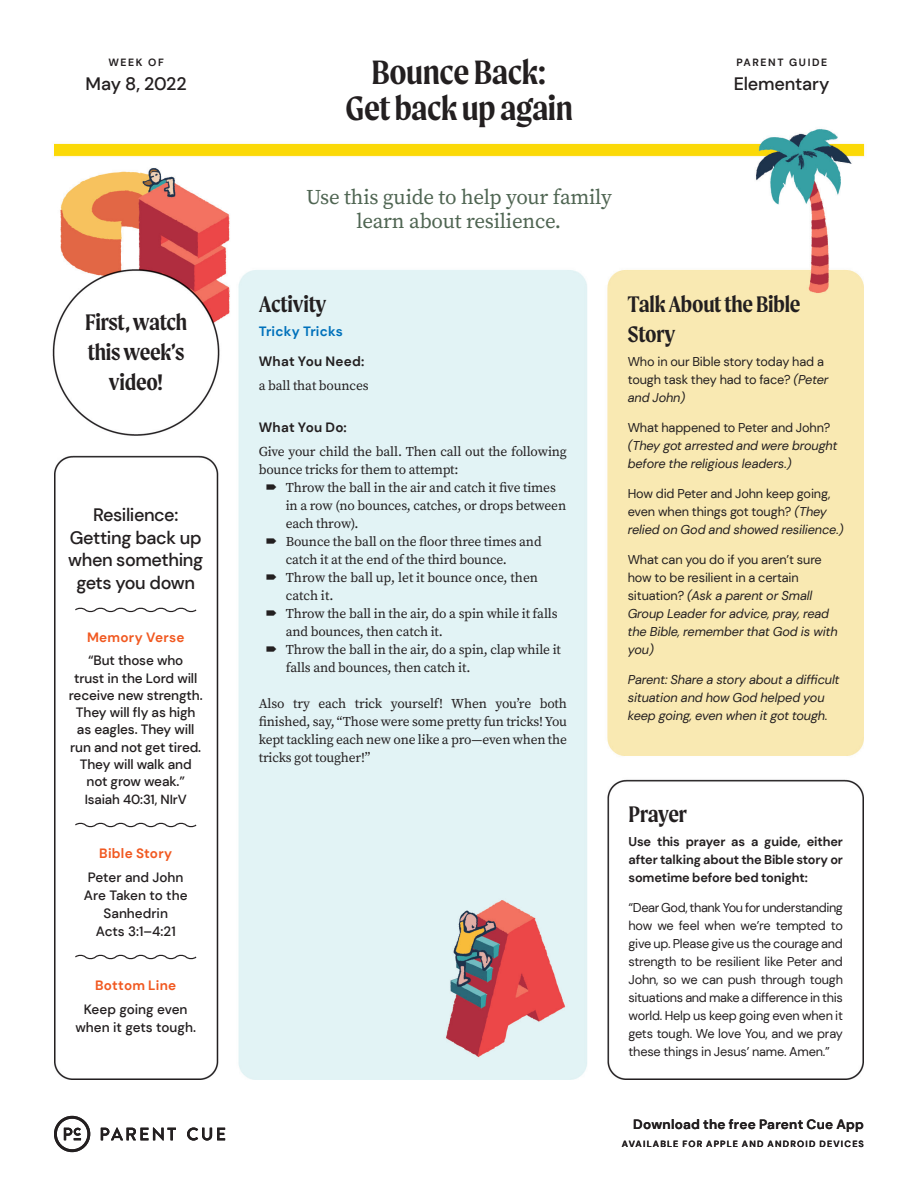
<style>
.page{position:relative;width:918px;height:1188px;background:#fff}
.page>*{position:absolute;margin:0;border:0;box-sizing:border-box;transform-origin:0 0}
.t1{font:600 36px/36px "Moret";letter-spacing:-.015em;color:#231f20;text-align:center}
.t2{font:600 24px/30px "Moret";letter-spacing:-.01em;color:#231f20}
.t3{font:21px/24px "Source Serif Pro";letter-spacing:-.01em;color:#4f6552;text-align:center}
.t4{font:500 18px/22.5px "DM Sans";letter-spacing:-.02em;color:#231f20;text-align:center}
.t5{font:13.5px/18px "Source Serif Pro";letter-spacing:-.01em;color:#231f20}
.t6{font:500 13.5px/17.2px "DM Sans";letter-spacing:-.01em;color:#231f20;text-align:center}
.t7{font:700 13.5px "DM Sans";letter-spacing:.015em;color:#231f20}
.t8{font:700 13.5px "DM Sans";letter-spacing:.02em;color:#f15921}
.t9{font:700 13.5px "DM Sans";letter-spacing:.015em;color:#0071bb}
.t10{font:500 13.2px "DM Sans";letter-spacing:-.01em;color:#231f20}
.t11{font:12.75px/18px "DM Sans";letter-spacing:-.01em;color:#231f20}
.t12{font:italic 12.75px/18px "DM Sans";letter-spacing:-.01em;color:#231f20}
.t13{font:700 12.75px/18px "DM Sans";letter-spacing:-.01em;color:#231f20;text-align:justify}
.t14{font:700 10.5px "DM Sans";letter-spacing:.15em;color:#231f20}
.t15{font:700 9px "DM Sans";letter-spacing:.13em;color:#231f20}
.s1{font-style:italic}
.s2{font-style:normal}
</style>
<div class="page">
<img style="left:52px;top:129px;width:813px;height:1024px">
<svg style="left:74px;top:606px;width:124px;height:8px"></svg>
<svg style="left:74px;top:821px;width:124px;height:8px"></svg>
<svg style="left:74px;top:953px;width:124px;height:8px"></svg>
<svg style="left:101px;top:1127px;width:75px;height:14px"></svg>
<svg style="left:187px;top:1127px;width:38px;height:14px"></svg>
<svg style="left:54px;top:1116px;width:36px;height:36px"></svg>
<svg style="left:267px;top:484px;width:9px;height:6px"></svg>
<svg style="left:267px;top:538px;width:9px;height:6px"></svg>
<svg style="left:267px;top:574px;width:9px;height:6px"></svg>
<svg style="left:267px;top:610px;width:9px;height:6px"></svg>
<svg style="left:267px;top:646px;width:9px;height:6px"></svg>
<p class="t14" style="left:108px;top:56px;width:57px">WEEK OF</p>
<h3 class="t4" style="left:86px;top:72px;width:103px">May 8, 2022</h3>
<h2 class="t2" style="left:85px;top:307px;width:104px;text-align:center">First, watch this week’s video!</h2>
<h3 class="t4" style="left:68px;top:504px;width:136px">Resilience:<br>Getting back up when something gets you down</h3>
<p class="t8" style="left:87px;top:629px;width:99px">Memory Verse</p>
<p class="t6" style="left:69px;top:652px;width:135px">“But those who<br>trust in the Lord will receive new strength.<br>They will fly as high as eagles. They will run and not get tired.<br>They will walk and not grow weak.”</p>
<p class="t10" style="left:85px;top:791px;width:103px">Isaiah 40:31, NIrV</p>
<p class="t8" style="left:99px;top:845px;width:75px">Bible Story</p>
<p class="t6" style="left:84px;top:868px;width:105px;line-height:18px">Peter and John<br>Are Taken to the<br>Sanhedrin<br>Acts 3:1–4:21</p>
<p class="t8" style="left:95px;top:977px;width:83px">Bottom Line</p>
<p class="t6" style="left:75px;top:1000px;width:122px;line-height:18px">Keep going even when it gets tough.</p>
<h1 class="t1" style="left:345px;top:54px;width:229px">Bounce Back:<br>Get back up again</h1>
<h3 class="t3" style="left:306px;top:185px;width:307px">Use this guide to help your family learn about resilience.</h3>
<p class="t14" style="left:736px;top:56px;width:92px">PARENT GUIDE</p>
<h3 class="t4" style="left:734px;top:72px;width:97px">Elementary</h3>
<h2 class="t2" style="left:259px;top:289px;width:69px">Activity</h2>
<p class="t9" style="left:259px;top:323px;width:85px">Tricky Tricks</p>
<p class="t7" style="left:259px;top:353px;width:107px">What You Need:</p>
<p class="t5" style="left:259px;top:376px;width:111px">a ball that bounces</p>
<p class="t7" style="left:259px;top:419px;width:90px">What You Do:</p>
<p class="t5" style="left:259px;top:442px;width:310px">Give your child the ball. Then call out the following bounce tricks for them to attempt:</p>
<p class="t5" style="left:286px;top:478px;width:282px">Throw the ball in the air and catch it five times in a row (no bounces, catches, or drops between each throw).<br>Bounce the ball on the floor three times and catch it at the end of the third bounce.<br>Throw the ball up, let it bounce once, then catch it.<br>Throw the ball in the air, do a spin while it falls and bounces, then catch it.<br>Throw the ball in the air, do a spin, clap while it falls and bounces, then catch it.</p>
<p class="t5" style="left:259px;top:694px;width:310px;text-align:justify">Also try each trick yourself! When you’re both finished, say, “Those were some pretty fun tricks! You kept tackling each new one like a pro—even when the tricks got tougher!”</p>
<h2 class="t2" style="left:628px;top:289px;width:174px">Talk About the Bible<br>Story</h2>
<p class="t11" style="left:628px;top:352px;width:202px">Who in our Bible story today had a tough task they had to face? <span class="s1">(Peter and John)</span></p>
<p class="t11" style="left:628px;top:419px;width:204px">What happened to Peter and John?</p>
<p class="t12" style="left:628px;top:437px;width:211px">(They got arrested and were brought before the religious leaders.)</p>
<p class="t11" style="left:628px;top:485px;width:217px">How did Peter and John keep going, even when things got tough? <span class="s1">(They relied on God and showed resilience.)</span></p>
<p class="t12" style="left:628px;top:551px;width:211px"><span class="s2">What can you do if you aren’t sure how to be resilient in a certain situation?</span> (Ask a parent or Small<br>Group Leader for advice, pray, read the Bible, remember that God is with you)</p>
<p class="t12" style="left:628px;top:671px;width:213px">Parent: Share a story about a difficult situation and how God helped you keep going, even when it got tough.</p>
<h2 class="t2" style="left:628px;top:799px;width:60px">Prayer</h2>
<p class="t13" style="left:628px;top:833px;width:216px">Use this prayer as a guide, either after talking about the Bible story or sometime before bed tonight:</p>
<p class="t11" style="left:628px;top:899px;width:216px;text-align:justify">“Dear God, thank You for understanding how we feel when we’re tempted to give up. Please give us the courage and strength to be resilient like Peter and John, so we can push through tough situations and make a difference in this world. Help us keep going even when it gets tough. We love You, and we pray these things in Jesus’ name. Amen.”</p>
<p class="t7" style="left:633px;top:1116px;width:232px">Download the free Parent Cue App</p>
<p class="t15" style="left:622px;top:1138px;width:244px">AVAILABLE FOR APPLE AND ANDROID DEVICES</p>
</div>
